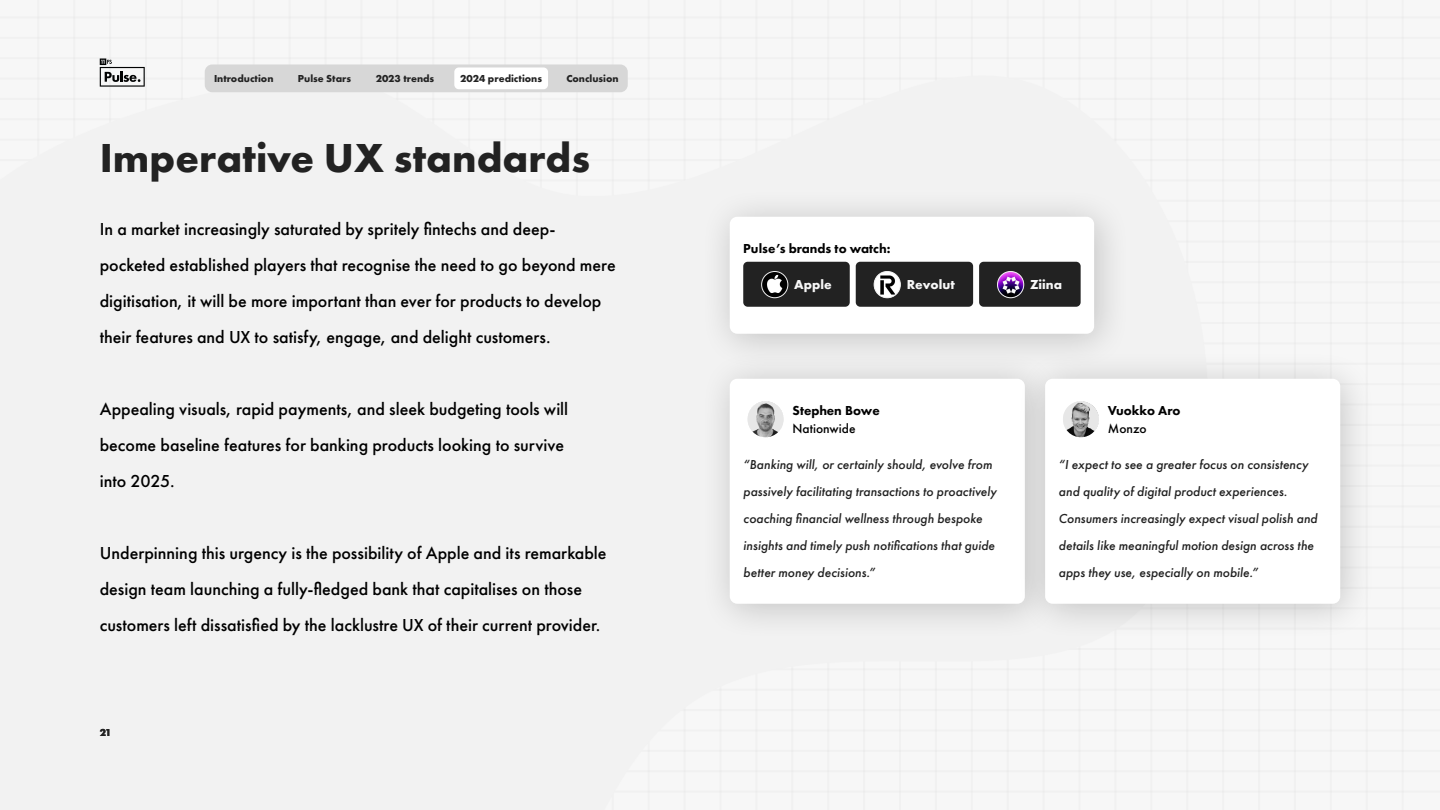
<style>
.page{position:relative;width:1440px;height:810px;background:#f7f7f7}
.page>*{position:absolute;margin:0;border:0;box-sizing:border-box;transform-origin:0 0}
.t1{font:700 42px "Futura PT";color:#222}
.t2{font:500 18px/36px "Futura PT";color:#000}
.t3{font:italic 500 13.5px/27px "Futura PT";color:#222}
.t4{font:800 13.5px "Futura PT";color:#000}
.t5{font:700 13.5px "Futura PT";color:#f7f7f7}
.t6{font:500 13.5px "Futura PT";color:#000}
.t7{font:700 10.5px "Futura PT";color:#222}
</style>
<div class="page">
<svg style="left:100px;top:59px;width:45px;height:28px"></svg>
<div style="left:208px;top:68px;width:417px;height:21px;background:#d7d7d7;border-radius:4px"></div>
<div style="left:205px;top:64px;width:423px;height:28px;border:6px solid #d7d7d7;border-radius:4px"></div>
<div style="left:208px;top:68px;width:72px;height:20px;background:#d7d7d7;border-radius:4px"></div>
<div style="left:292px;top:67px;width:65px;height:21px;background:#d7d7d7;border-radius:4px"></div>
<div style="left:368px;top:67px;width:74px;height:21px;background:#d7d7d7;border-radius:4px"></div>
<div style="left:560px;top:67px;width:65px;height:21px;background:#d7d7d7;border-radius:4px"></div>
<div style="left:454px;top:67px;width:94px;height:22px;background:#fff;border-radius:4px"></div>
<div style="left:700px;top:349px;width:362px;height:292px;background:#000;opacity:.2"></div>
<div style="left:730px;top:379px;width:295px;height:225px;background:#fff;border-radius:8px"></div>
<img style="left:748px;top:401px;width:36px;height:36px;border-radius:18px">
<div style="left:1015px;top:349px;width:363px;height:292px;background:#000;opacity:.2"></div>
<div style="left:1045px;top:379px;width:295px;height:225px;background:#fff;border-radius:8px"></div>
<img style="left:1063px;top:401px;width:36px;height:36px;border-radius:18px">
<div style="left:700px;top:187px;width:431px;height:184px;background:#000;opacity:.2"></div>
<div style="left:730px;top:217px;width:364px;height:117px;background:#fff;border-radius:8px"></div>
<div style="left:743px;top:262px;width:107px;height:45px;background:#222;border-radius:4px"></div>
<svg style="left:762px;top:272px;width:26px;height:26px"></svg>
<img style="left:763px;top:275px;width:23px;height:18px">
<div style="left:761px;top:271px;width:27px;height:27px;border:1px solid #efefef;border-radius:50%"></div>
<div style="left:856px;top:262px;width:117px;height:45px;background:#222;border-radius:4px"></div>
<img style="left:874px;top:272px;width:26px;height:26px;border-radius:13px">
<div style="left:874px;top:271px;width:27px;height:27px;border:1px solid #efefef;border-radius:50%"></div>
<div style="left:979px;top:262px;width:102px;height:45px;background:#222;border-radius:4px"></div>
<img style="left:998px;top:272px;width:26px;height:26px;border-radius:13px">
<div style="left:997px;top:271px;width:27px;height:27px;border:1px solid #efefef;border-radius:50%"></div>
<p class="t7" style="left:214px;top:71px;width:61px">Introduction</p>
<p class="t7" style="left:298px;top:71px;width:55px">Pulse Stars</p>
<p class="t7" style="left:376px;top:72px;width:60px">2023 trends</p>
<p class="t7" style="left:460px;top:72px;width:83px">2024 predictions</p>
<p class="t7" style="left:566px;top:72px;width:54px">Conclusion</p>
<h1 class="t1" style="left:100px;top:131px;width:492px">Imperative UX standards</h1>
<p class="t2" style="left:100px;top:211px;width:517px">In a market increasingly saturated by spritely fintechs and deep&shy;pocketed established players that recognise the need to go beyond mere digitisation, it will be more important than ever for products to develop their features and UX to satisfy, engage, and delight customers.</p>
<p class="t2" style="left:100px;top:391px;width:470px">Appealing visuals, rapid payments, and sleek budgeting tools will become baseline features for banking products looking to survive into 2025.</p>
<p class="t2" style="left:100px;top:535px;width:508px">Underpinning this urgency is the possibility of Apple and its remarkable design team launching a fully-fledged bank that capitalises on those customers left dissatisfied by the lacklustre UX of their current provider.</p>
<p class="t7" style="left:100px;top:726px;width:13px">21</p>
<p class="t4" style="left:743px;top:240px;width:149px">Pulse’s brands to watch:</p>
<p class="t5" style="left:794px;top:276px;width:39px">Apple</p>
<p class="t5" style="left:907px;top:276px;width:50px">Revolut</p>
<p class="t5" style="left:1030px;top:276px;width:33px">Ziina</p>
<p class="t4" style="left:793px;top:402px;width:89px">Stephen Bowe</p>
<p class="t6" style="left:793px;top:420px;width:64px">Nationwide</p>
<p class="t3" style="left:743px;top:451px;width:255px">“Banking will, or certainly should, evolve from passively facilitating transactions to proactively coaching financial wellness through bespoke insights and timely push notifications that guide better money decisions.”</p>
<p class="t4" style="left:1108px;top:402px;width:74px">Vuokko Aro</p>
<p class="t6" style="left:1108px;top:420px;width:40px">Monzo</p>
<p class="t3" style="left:1059px;top:451px;width:260px">“I expect to see a greater focus on consistency and quality of digital product experiences.<br>Consumers increasingly expect visual polish and details like meaningful motion design across the apps they use, especially on mobile.”</p>
</div>
